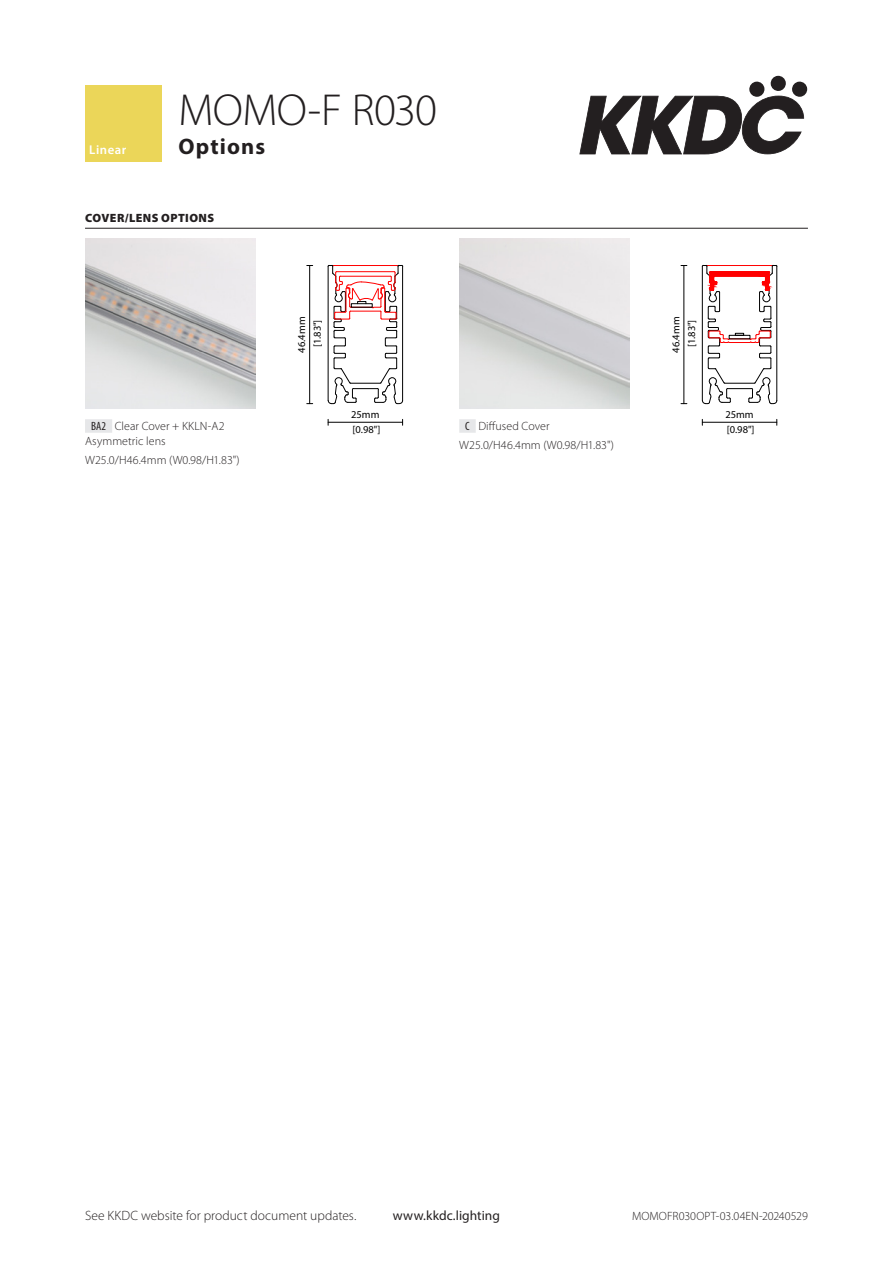
<style>
.page{position:relative;width:893px;height:1263px;background:#fff}
.page>*{position:absolute;margin:0;border:0;box-sizing:border-box;transform-origin:0 0}
.t1{font:300 45px "Myriad Pro";letter-spacing:-.015em;color:#231f20}
.t2{font:700 22.5px "Myriad Pro";letter-spacing:.05em;color:#231f20}
.t3{font:300 13.5px "Myriad Pro";color:#231f20}
.t4{font:13.5px "Myriad Pro";letter-spacing:.005em;color:#231f20}
.t5{font:600 12.75px "Myriad Pro";letter-spacing:.04em;color:#fff}
.Cover_lens_option{font:300 12px/15px "Myriad Pro";letter-spacing:.005em;color:#231f20}
.body{font:300 12px "Myriad Pro";letter-spacing:.005em;color:#231f20}
.Section_heading_top{font:900 12px "Myriad Pro";letter-spacing:.035em;color:#231f20}
.Product_code_Options{font:300 12px "Myriad Pro";letter-spacing:.005em;color:#231f20}
.t6{font:10.5px/15.5px "Myriad Pro";color:#000;text-align:center}
.s1{font-weight:400;font-stretch:condensed}
</style>
<div class="page">
<svg style="left:579px;top:96px;width:225px;height:58px"></svg>
<svg style="left:749px;top:81px;width:16px;height:16px"></svg>
<div style="left:770px;top:76px;width:16px;height:15px;background:#231f20;border-radius:50%"></div>
<div style="left:792px;top:81px;width:15px;height:16px;background:#231f20;border-radius:50%"></div>
<hr style="left:85px;top:228px;width:723px;height:1px;background:#231f20">
<img style="left:85px;top:239px;width:170px;height:170px">
<svg style="left:328px;top:265px;width:75px;height:139px"></svg>
<div style="left:351px;top:303px;width:21px;height:4px;border:1px solid #000"></div>
<hr style="left:309px;top:265px;width:1px;height:139px;background:#000">
<hr style="left:328px;top:422px;width:75px;height:1px;background:#000">
<img style="left:459px;top:239px;width:170px;height:170px">
<svg style="left:702px;top:265px;width:75px;height:139px"></svg>
<hr style="left:684px;top:265px;width:1px;height:139px;background:#000">
<hr style="left:702px;top:422px;width:75px;height:1px;background:#000">
<div style="left:85px;top:419px;width:27px;height:14px;background:#e6e7e9"></div>
<div style="left:459px;top:419px;width:17px;height:14px;background:#e6e7e9"></div>
<div style="left:85px;top:85px;width:77px;height:77px;background:#ebd659"></div>
<p class="t5" style="left:89px;top:142px;width:38px">Linear</p>
<h1 class="t1" style="left:179px;top:83px;width:260px">MOMO-F R030</h1>
<h2 class="t2" style="left:179px;top:132px;width:88px">Options</h2>
<p class="Section_heading_top" style="left:85px;top:210px;width:131px">COVER/LENS OPTIONS</p>
<p class="Cover_lens_option" style="left:85px;top:419px;width:141px;text-indent:6px"><span class="s1">BA2</span> Clear Cover + KKLN-A2<br>Asymmetric lens</p>
<p class="body" style="left:85px;top:453px;width:156px">W25.0/H46.4mm (W0.98/H1.83")</p>
<p class="t6" style="left:294px;top:352px;width:37px;rotate:-90deg">46.4mm [1.83"]</p>
<p class="t6" style="left:351px;top:407px;width:31px;line-height:14.9px;text-align:left">25mm [0.98"]</p>
<p class="Product_code_Options" style="left:465px;top:419px;width:86px"><span class="s1">C</span> Diffused Cover</p>
<p class="body" style="left:459px;top:438px;width:156px">W25.0/H46.4mm (W0.98/H1.83")</p>
<p class="t6" style="left:668px;top:352px;width:37px;rotate:-90deg">46.4mm [1.83"]</p>
<p class="t6" style="left:725px;top:407px;width:31px;line-height:14.9px;text-align:left">25mm [0.98"]</p>
<p class="t3" style="left:85px;top:1208px;width:273px">See KKDC website for product document updates.</p>
<p class="t4" style="left:393px;top:1207px;width:109px">www.kkdc.lighting</p>
<p class="Cover_lens_option" style="left:632px;top:1209px;width:177px">MOMOFR030OPT-03.04EN-20240529</p>
</div>
